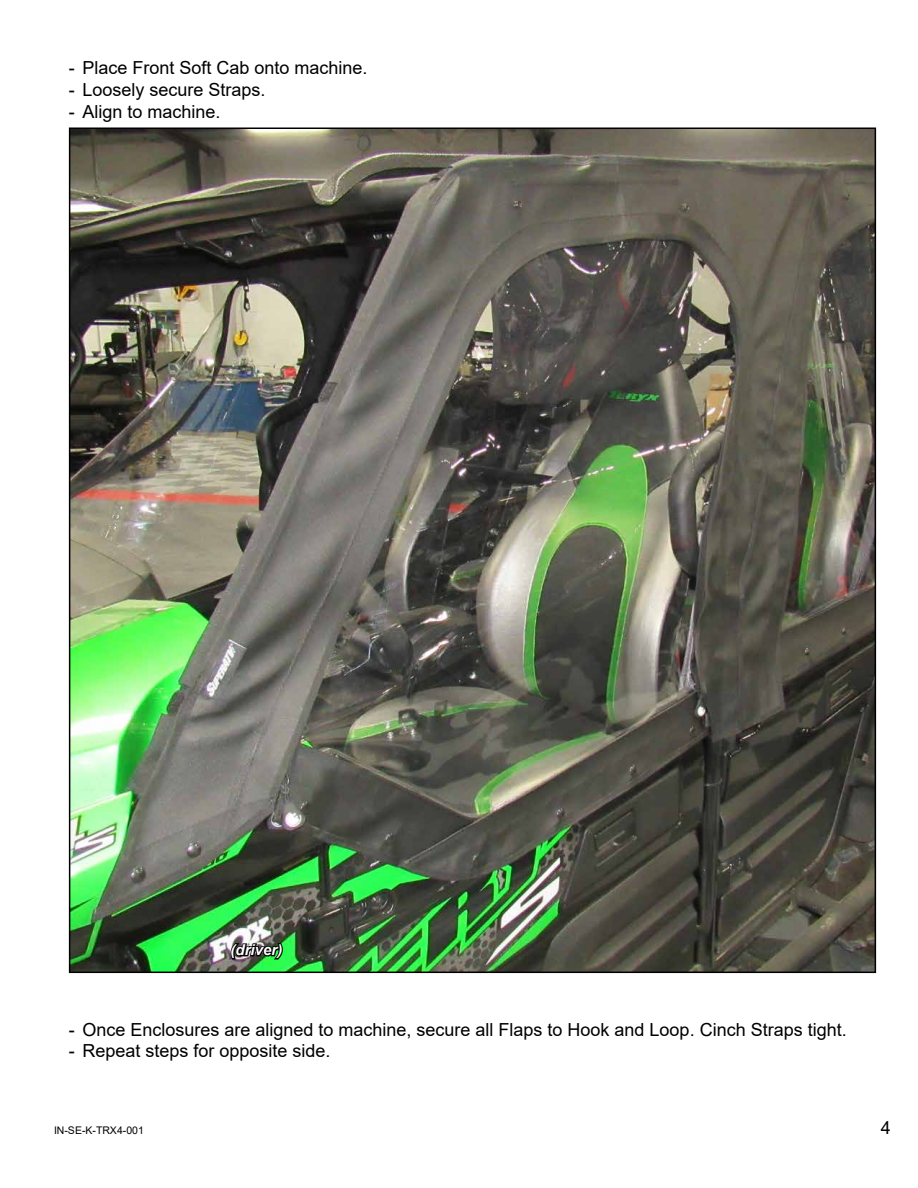
<style>
.page{position:relative;width:918px;height:1188px;background:#fff}
.page>*{position:absolute;margin:0;border:0;box-sizing:border-box;transform-origin:0 0}
.t1{font:18px "Arial";color:#000}
.t2{font:italic 700 15px "Arial";color:#fff}
.t3{font:10.5px "Arial";color:#000}
</style>
<div class="page">
<img style="left:72px;top:131px;width:801px;height:839px">
<svg style="left:229px;top:942px;width:55px;height:19px"></svg>
<p class="t1" style="left:69px;top:56px;width:300px">- Place Front Soft Cab onto machine.</p>
<p class="t1" style="left:69px;top:77px;width:198px">- Loosely secure Straps.</p>
<p class="t1" style="left:69px;top:99px;width:153px">- Align to machine.</p>
<p class="t2" style="left:231px;top:940px;width:53px">(driver)</p>
<p class="t1" style="left:69px;top:1017px;width:779px">- Once Enclosures are aligned to machine, secure all Flaps to Hook and Loop. Cinch Straps tight.</p>
<p class="t1" style="left:69px;top:1039px;width:263px">- Repeat steps for opposite side.</p>
<p class="t3" style="left:54px;top:1123px;width:91px">IN-SE-K-TRX4-001</p>
<p class="t1" style="left:881px;top:1115px;width:12px">4</p>
</div>
